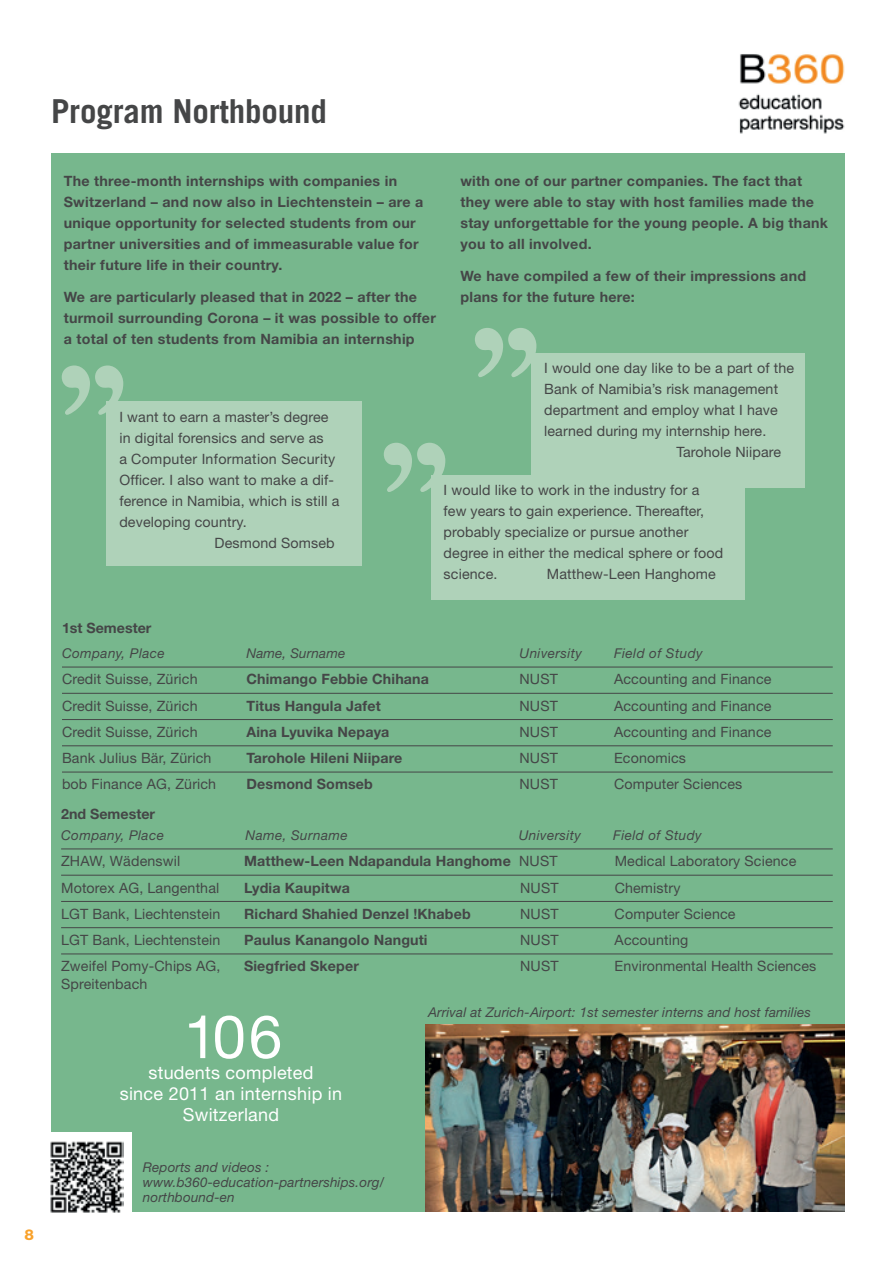
<style>
.page{position:relative;width:893px;height:1263px;background:#fff}
.page>*{position:absolute;margin:0;border:0;box-sizing:border-box;transform-origin:0 0}
.t1{font:700 180px "Garamond";color:#afd2b9}
.t2{font:60px "Helvetica Neue";color:#fff}
.t3{font:700 33px "Trade Gothic";letter-spacing:-.005em;color:#454647}
.t4{font:18px/21px "Helvetica Neue";letter-spacing:.015em;color:#fff;text-align:center}
.t5{font:800 15px "Helvetica Neue";color:#f9a22b}
.t6{font:14.25px/21px "Helvetica Neue";letter-spacing:.01em;color:#454647}
.t7{font:700 14.25px/21px "Helvetica Neue";letter-spacing:.02em;color:#454647}
.t8{font:700 14.25px "Helvetica Neue";color:#454647}
.t9{font:italic 13.5px/15px "Helvetica Neue";letter-spacing:.01em;color:#454647}
.t10{font:italic 13.5px "Helvetica Neue";letter-spacing:.03em;color:#454647}
.s1{font-weight:400}
</style>
<div class="page">
<div style="left:51px;top:154px;width:793px;height:1058px;background:#77b78d"></div>
<img style="left:738px;top:54px;width:107px;height:80px">
<img style="left:425px;top:1024px;width:419px;height:187px">
<hr style="left:62px;top:667px;width:771px;height:1px;background:#454647">
<hr style="left:62px;top:693px;width:771px;height:1px;background:#454647">
<hr style="left:62px;top:719px;width:771px;height:1px;background:#454647">
<hr style="left:62px;top:745px;width:771px;height:1px;background:#454647">
<hr style="left:62px;top:772px;width:771px;height:1px;background:#454647">
<hr style="left:61px;top:848px;width:772px;height:1px;background:#454647">
<hr style="left:61px;top:875px;width:772px;height:1px;background:#454647">
<hr style="left:61px;top:901px;width:772px;height:1px;background:#454647">
<hr style="left:61px;top:927px;width:772px;height:1px;background:#454647">
<hr style="left:61px;top:953px;width:772px;height:1px;background:#454647">
<div style="left:531px;top:353px;width:274px;height:135px;background:#afd2b9"></div>
<div style="left:107px;top:402px;width:255px;height:164px;background:#afd2b9"></div>
<div style="left:431px;top:475px;width:313px;height:125px;background:#afd2b9"></div>
<div style="left:42px;top:1132px;width:90px;height:92px;background:#fff"></div>
<img style="left:50px;top:1141px;width:74px;height:72px">
<p class="t5" style="left:25px;top:1226px;width:11px">8</p>
<h3 class="t3" style="left:51px;top:91px;width:277px">Program Northbound</h3>
<p class="t7" style="left:64px;top:170px;width:361px">The three-month internships with companies in Switzerland – and now also in Liechtenstein – are a unique opportunity for selected students from our partner universities and of immeasurable value for their future life in their country.</p>
<p class="t7" style="left:64px;top:286px;width:374px">We are particularly pleased that in 2022 – after the turmoil surrounding Corona – it was possible to offer a total of ten students from Namibia an internship</p>
<p class="t7" style="left:460px;top:170px;width:369px">with one of our partner companies. The fact that they were able to stay with host families made the stay unforgettable for the young people. A big thank you to all involved.</p>
<p class="t7" style="left:460px;top:265px;width:347px">We have compiled a few of their impressions and plans for the future here:</p>
<h1 class="t1" style="left:466px;top:193px;width:81px">„</h1>
<p class="t6" style="left:544px;top:357px;width:251px">I would one day like to be a part of the</p>
<p class="t6" style="left:544px;top:378px;width:235px">Bank of Namibia’s risk management</p>
<p class="t6" style="left:544px;top:399px;width:235px">department and employ what I have</p>
<p class="t6" style="left:544px;top:420px;width:224px">learned during my internship here.</p>
<p class="t6" style="left:676px;top:441px;width:106px">Tarohole Niipare</p>
<h1 class="t1" style="left:53px;top:230px;width:81px">„</h1>
<p class="t6" style="left:119px;top:406px;width:211px">I want to earn a master’s degree</p>
<p class="t6" style="left:119px;top:427px;width:206px">in digital forensics and serve as</p>
<p class="t6" style="left:119px;top:448px;width:217px">a Computer Information Security</p>
<p class="t6" style="left:119px;top:469px;width:216px">Officer. I also want to make a dif-</p>
<p class="t6" style="left:119px;top:490px;width:222px">ference in Namibia, which is still a</p>
<p class="t6" style="left:119px;top:511px;width:129px">developing country.</p>
<p class="t6" style="left:215px;top:532px;width:122px">Desmond Somseb</p>
<h1 class="t1" style="left:375px;top:307px;width:81px">„</h1>
<p class="t6" style="left:444px;top:479px;width:281px">I would like to work in the industry for a few years to gain experience. Thereafter, probably specialize or pursue another degree in either the medical sphere or food science.</p>
<p class="t6" style="left:547px;top:563px;width:170px">Matthew-Leen Hanghome</p>
<p class="t8" style="left:62px;top:619px;width:91px">1st Semester</p>
<p class="t10" style="left:62px;top:645px;width:104px">Company, Place</p>
<p class="t9" style="left:247px;top:646px;width:100px">Name, Surname</p>
<p class="t10" style="left:520px;top:645px;width:64px">University</p>
<p class="t10" style="left:614px;top:645px;width:90px">Field of Study</p>
<p class="t6" style="left:62px;top:669px;width:137px">Credit Suisse, Zürich</p>
<p class="t7" style="left:247px;top:668px;width:184px">Chimango Febbie Chihana</p>
<p class="t6" style="left:520px;top:669px;width:40px">NUST</p>
<p class="t6" style="left:614px;top:669px;width:159px">Accounting and Finance</p>
<p class="t6" style="left:62px;top:695px;width:137px">Credit Suisse, Zürich</p>
<p class="t7" style="left:247px;top:695px;width:136px">Titus Hangula Jafet</p>
<p class="t6" style="left:520px;top:695px;width:40px">NUST</p>
<p class="t6" style="left:614px;top:695px;width:159px">Accounting and Finance</p>
<p class="t6" style="left:62px;top:721px;width:137px">Credit Suisse, Zürich</p>
<p class="t7" style="left:247px;top:721px;width:144px">Aina Lyuvika Nepaya</p>
<p class="t6" style="left:520px;top:721px;width:40px">NUST</p>
<p class="t6" style="left:614px;top:721px;width:159px">Accounting and Finance</p>
<p class="t6" style="left:62px;top:747px;width:151px">Bank Julius Bär, Zürich</p>
<p class="t7" style="left:247px;top:747px;width:157px">Tarohole Hileni Niipare</p>
<p class="t6" style="left:520px;top:747px;width:40px">NUST</p>
<p class="t6" style="left:614px;top:747px;width:73px">Economics</p>
<p class="t6" style="left:62px;top:774px;width:156px">bob Finance AG, Zürich</p>
<p class="t7" style="left:247px;top:773px;width:128px">Desmond Somseb</p>
<p class="t6" style="left:520px;top:774px;width:40px">NUST</p>
<p class="t6" style="left:614px;top:774px;width:130px">Computer Sciences</p>
<p class="t8" style="left:61px;top:805px;width:95px">2nd Semester</p>
<p class="t10" style="left:61px;top:827px;width:104px">Company, Place</p>
<p class="t10" style="left:246px;top:827px;width:103px">Name, Surname</p>
<p class="t10" style="left:519px;top:827px;width:64px">University</p>
<p class="t10" style="left:613px;top:827px;width:90px">Field of Study</p>
<p class="t6" style="left:61px;top:850px;width:121px">ZHAW, Wädenswil</p>
<p class="t7" style="left:244px;top:850px;width:315px">Matthew-Leen Ndapandula Hanghome <span class="s1">NUST</span></p>
<p class="t6" style="left:615px;top:850px;width:183px">Medical Laboratory Science</p>
<p class="t6" style="left:61px;top:877px;width:160px">Motorex AG, Langenthal</p>
<p class="t7" style="left:244px;top:877px;width:107px">Lydia Kaupitwa</p>
<p class="t6" style="left:520px;top:877px;width:40px">NUST</p>
<p class="t6" style="left:615px;top:877px;width:67px">Chemistry</p>
<p class="t6" style="left:61px;top:903px;width:161px">LGT Bank, Liechtenstein</p>
<p class="t7" style="left:244px;top:903px;width:228px">Richard Shahied Denzel !Khabeb</p>
<p class="t6" style="left:520px;top:903px;width:40px">NUST</p>
<p class="t6" style="left:615px;top:903px;width:122px">Computer Science</p>
<p class="t6" style="left:61px;top:929px;width:161px">LGT Bank, Liechtenstein</p>
<p class="t7" style="left:244px;top:929px;width:185px">Paulus Kanangolo Nanguti</p>
<p class="t6" style="left:520px;top:929px;width:40px">NUST</p>
<p class="t6" style="left:615px;top:929px;width:75px">Accounting</p>
<p class="t6" style="left:61px;top:955px;width:161px">Zweifel Pomy-Chips AG,</p>
<p class="t7" style="left:244px;top:955px;width:116px">Siegfried Skeper</p>
<p class="t6" style="left:520px;top:955px;width:40px">NUST</p>
<p class="t6" style="left:615px;top:955px;width:203px">Environmental Health Sciences</p>
<p class="t6" style="left:61px;top:973px;width:88px">Spreitenbach</p>
<h2 class="t2" style="left:184px;top:1001px;width:100px">106</h2>
<p class="t4" style="left:120px;top:1062px;width:224px">students completed<br>since 2011 an internship in<br>Switzerland</p>
<p class="t9" style="left:143px;top:1159px;width:243px">Reports and videos : www.b360-education-partnerships.org/ northbound-en</p>
<p class="t9" style="left:428px;top:1005px;width:384px">Arrival at Zurich-Airport: 1st semester interns and host families</p>
</div>
